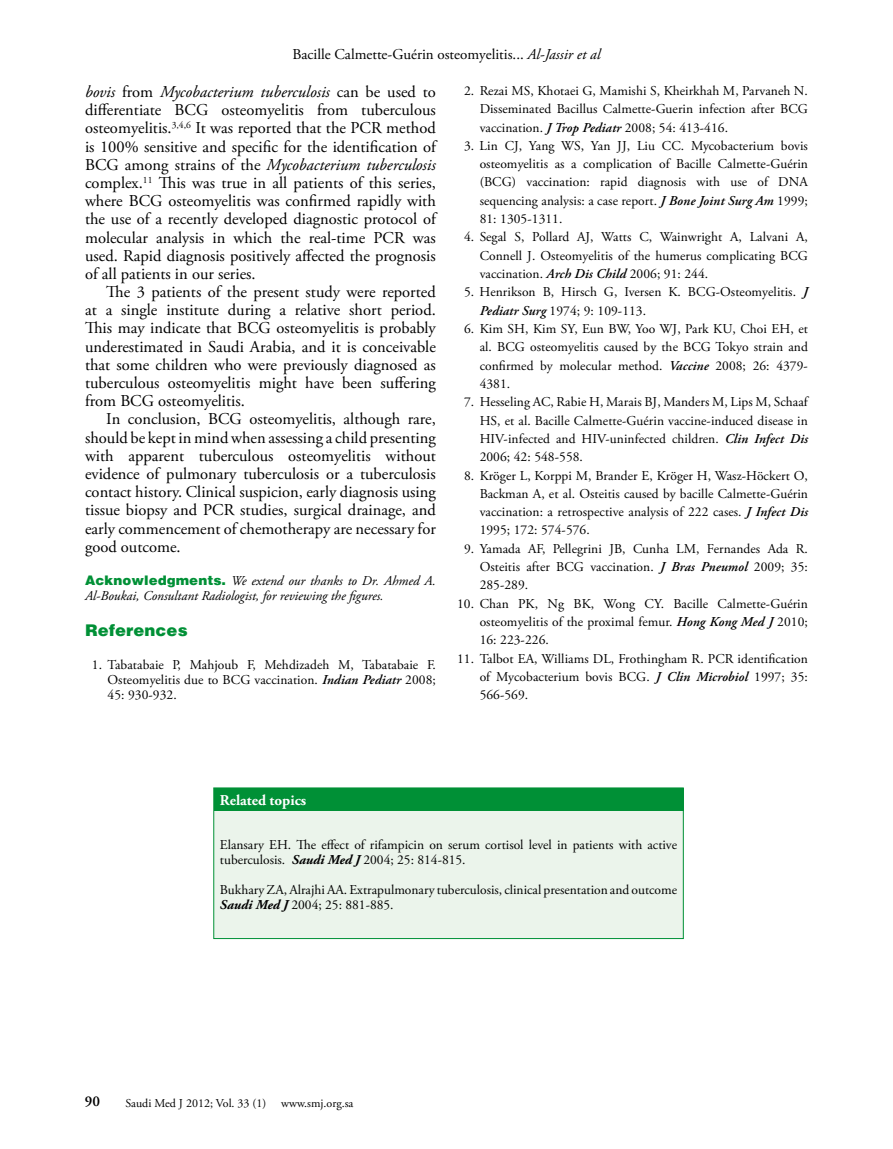
<style>
.page{position:relative;width:893px;height:1149px;background:#fff}
.page>*{position:absolute;margin:0;border:0;box-sizing:border-box;transform-origin:0 0}
.t1{font:16.5px/18.1px "Adobe Garamond Pro";color:#000;text-align:justify}
.t2{font:900 16.5px "Helvetica";color:#009036}
.t3{font:15px "Adobe Garamond Pro";color:#000}
.t4{font:700 15px "Adobe Garamond Pro";color:#fff}
.t5{font:600 15px "Adobe Garamond Pro";color:#000}
.t6{font:13.5px/18.3px "Adobe Garamond Pro";letter-spacing:.005em;color:#000;text-align:justify}
.t7{font:italic 13.5px/15.3px "Adobe Garamond Pro";color:#000}
.t8{font:12px "Adobe Garamond Pro";color:#000}
.s1{font-style:italic}
.s2{font-family:"Helvetica";font-weight:900;font-style:normal;color:#009036}
.s3{font-weight:600;font-style:italic}
.s4{font-weight:700;font-style:italic}
</style>
<div class="page">
<div style="left:214px;top:787px;width:469px;height:24px;background:#009036"></div>
<div style="left:214px;top:811px;width:469px;height:126px;background:#ebf4eb"></div>
<div style="left:214px;top:787px;width:469px;height:151px;border:1px solid #009036"></div>
<p class="t3" style="left:293px;top:45px;width:309px">Bacille Calmette-Guérin osteomyelitis... <span class="s1">Al-Jassir et al</span></p>
<p class="t1" style="left:85px;top:83px;width:352px"><span class="s1">bovis</span> from <span class="s1">Mycobacterium tuberculosis</span> can be used to differentiate BCG osteomyelitis from tuberculous osteomyelitis.<sup>3,4,6</sup> It was reported that the PCR method is 100% sensitive and specific for the identification of BCG among strains of the <span class="s1">Mycobacterium tuberculosis </span>complex.<sup>11</sup> This was true in all patients of this series, where BCG osteomyelitis was confirmed rapidly with the use of a recently developed diagnostic protocol of molecular analysis in which the real-time PCR was used. Rapid diagnosis positively affected the prognosis of all patients in our series.</p>
<p class="t1" style="left:85px;top:283px;width:352px;text-indent:21px">The 3 patients of the present study were reported at a single institute during a relative short period.<br>This may indicate that BCG osteomyelitis is probably underestimated in Saudi Arabia, and it is conceivable that some children who were previously diagnosed as tuberculous osteomyelitis might have been suffering from BCG osteomyelitis.</p>
<p class="t1" style="left:85px;top:410px;width:352px;text-indent:21px">In conclusion, BCG osteomyelitis, although rare, should be kept in mind when assessing a child presenting with apparent tuberculous osteomyelitis without evidence of pulmonary tuberculosis or a tuberculosis contact history. Clinical suspicion, early diagnosis using tissue biopsy and PCR studies, surgical drainage, and early commencement of chemotherapy are necessary for good outcome.</p>
<p class="t7" style="left:85px;top:573px;width:352px"><span class="s2">Acknowledgments.</span> We extend our thanks to Dr. Ahmed A.<br>Al-Boukai, Consultant Radiologist, for reviewing the figures.</p>
<p class="t2" style="left:85px;top:619px;width:104px">References</p>
<p class="t6" style="left:108px;top:657px;width:330px;line-height:15.3px;text-indent:-16px">1. Tabatabaie P, Mahjoub F, Mehdizadeh M, Tabatabaie F.<br>Osteomyelitis due to BCG vaccination. <span class="s3">Indian Pediatr</span> 2008; 45: 930-932.</p>
<p class="t6" style="left:480px;top:82px;width:330px;text-indent:-16px">2. Rezai MS, Khotaei G, Mamishi S, Kheirkhah M, Parvaneh N.<br>Disseminated Bacillus Calmette-Guerin infection after BCG vaccination. <span class="s3">J Trop Pediatr</span> 2008; 54: 413-416.</p>
<p class="t6" style="left:480px;top:137px;width:330px;text-indent:-16px">3. Lin CJ, Yang WS, Yan JJ, Liu CC. Mycobacterium bovis osteomyelitis as a complication of Bacille Calmette-Guérin (BCG) vaccination: rapid diagnosis with use of DNA sequencing analysis: a case report. <span class="s3">J Bone Joint Surg Am</span> 1999; 81: 1305-1311.</p>
<p class="t6" style="left:480px;top:228px;width:330px;text-indent:-16px">4. Segal S, Pollard AJ, Watts C, Wainwright A, Lalvani A, Connell J. Osteomyelitis of the humerus complicating BCG vaccination. <span class="s3">Arch Dis Child</span> 2006; 91: 244.</p>
<p class="t6" style="left:480px;top:283px;width:330px;text-indent:-16px">5. Henrikson B, Hirsch G, Iversen K. BCG-Osteomyelitis. <span class="s3">J<br>Pediatr Surg</span> 1974; 9: 109-113.</p>
<p class="t6" style="left:480px;top:320px;width:330px;text-indent:-16px">6. Kim SH, Kim SY, Eun BW, Yoo WJ, Park KU, Choi EH, et al. BCG osteomyelitis caused by the BCG Tokyo strain and confirmed by molecular method. <span class="s3">Vaccine</span> 2008; 26: 4379- 4381.</p>
<p class="t6" style="left:480px;top:393px;width:330px;text-indent:-16px">7. Hesseling AC, Rabie H, Marais BJ, Manders M, Lips M, Schaaf HS, et al. Bacille Calmette-Guérin vaccine-induced disease in HIV-infected and HIV-uninfected children. <span class="s3">Clin Infect Dis </span>2006; 42: 548-558.</p>
<p class="t6" style="left:480px;top:466px;width:330px;text-indent:-16px">8. Kröger L, Korppi M, Brander E, Kröger H, Wasz-Höckert O, Backman A, et al. Osteitis caused by bacille Calmette-Guérin vaccination: a retrospective analysis of 222 cases. <span class="s3">J Infect Dis </span>1995; 172: 574-576.</p>
<p class="t6" style="left:480px;top:539px;width:330px;text-indent:-16px">9. Yamada AF, Pellegrini JB, Cunha LM, Fernandes Ada R.<br>Osteitis after BCG vaccination. <span class="s3">J Bras Pneumol</span> 2009; 35:<br>285-289.</p>
<p class="t6" style="left:480px;top:594px;width:330px;text-indent:-23px">10. Chan PK, Ng BK, Wong CY. Bacille Calmette-Guérin osteomyelitis of the proximal femur. <span class="s3">Hong Kong Med J</span> 2010; 16: 223-226.</p>
<p class="t6" style="left:480px;top:649px;width:330px;text-indent:-23px">11. Talbot EA, Williams DL, Frothingham R. PCR identification of Mycobacterium bovis BCG. <span class="s3">J Clin Microbiol</span> 1997; 35:<br>566-569.</p>
<p class="t4" style="left:220px;top:791px;width:88px">Related topics</p>
<p class="t6" style="left:220px;top:837px;width:459px;line-height:15px">Elansary EH. The effect of rifampicin on serum cortisol level in patients with active tuberculosis. <span class="s4">Saudi Med J</span> 2004; 25: 814-815.</p>
<p class="t6" style="left:220px;top:882px;width:459px;line-height:15px">Bukhary ZA, Alrajhi AA. Extrapulmonary tuberculosis, clinical presentation and outcome<br><span class="s4">Saudi Med J</span> 2004; 25: 881-885.</p>
<p class="t5" style="left:85px;top:1092px;width:17px">90</p>
<p class="t8" style="left:126px;top:1095px;width:142px">Saudi Med J 2012; Vol. 33 (1)</p>
<p class="t8" style="left:281px;top:1095px;width:74px">www.smj.org.sa</p>
</div>
